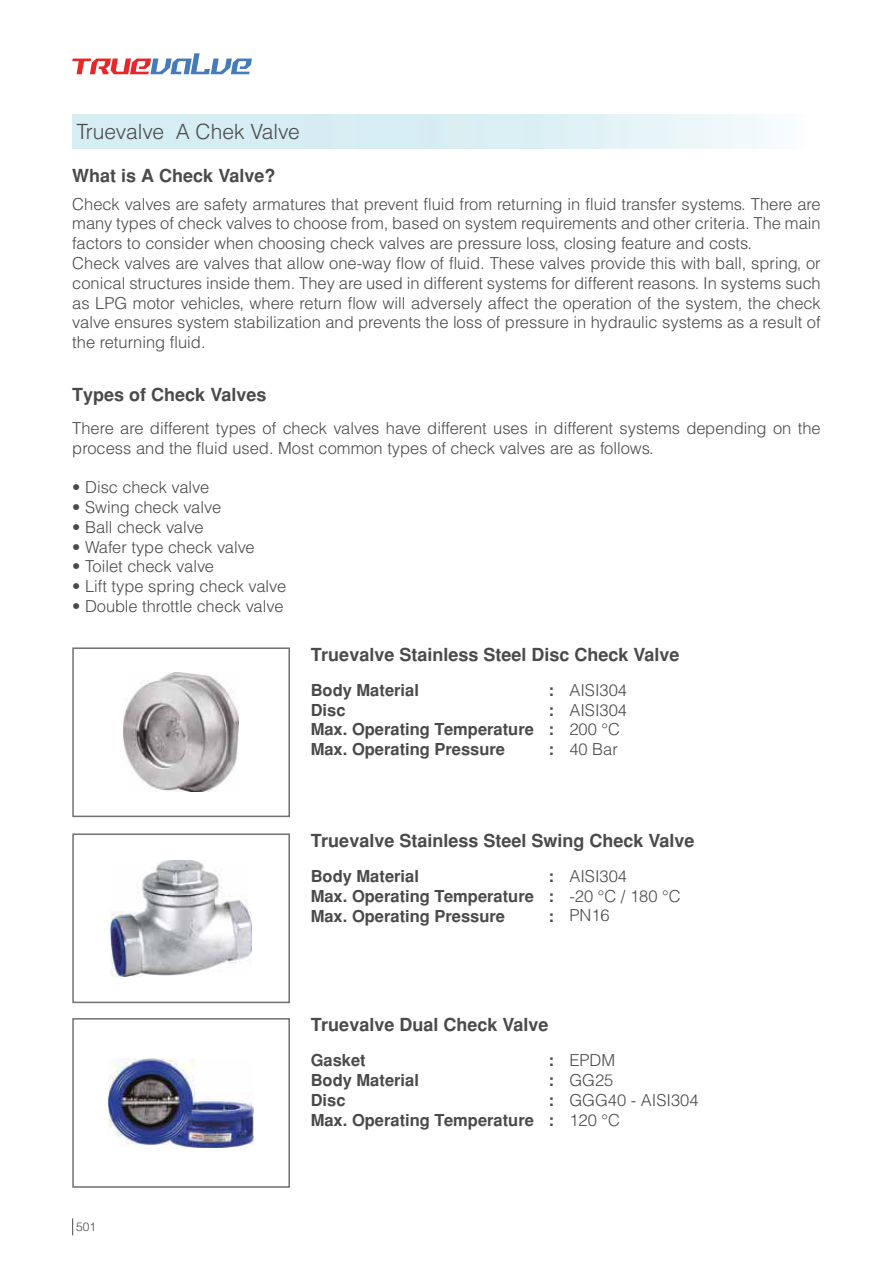
<style>
.page{position:relative;width:893px;height:1263px;background:#fff}
.page>*{position:absolute;margin:0;border:0;box-sizing:border-box;transform-origin:0 0}
.t1{font:21px "Helvetica Light Normal Tr";color:#4b4a4a}
.t2{font:700 18px "Helvetica Tr";color:#4b4a4a}
.t3{font:16.5px/19.8px "Helvetica Light Normal Tr";color:#4b4a4a}
.t4{font:700 16.5px/19.8px "Helvetica Tr";color:#4b4a4a}
.t5{font:12px "Helvetica Light Normal Tr";color:#4b4a4a}
</style>
<div class="page">
<svg style="left:72px;top:1218px;width:1px;height:17px"></svg>
<svg style="left:72px;top:53px;width:180px;height:21px"></svg>
<div style="left:72px;top:115px;width:749px;height:34px;background:linear-gradient(to right,#cce9f0,#f0f9fa)"></div>
<img style="left:124px;top:673px;width:115px;height:119px">
<div style="left:72px;top:647px;width:218px;height:170px;border:2px solid #737373"></div>
<img style="left:110px;top:860px;width:142px;height:116px">
<div style="left:72px;top:833px;width:218px;height:170px;border:2px solid #737373"></div>
<img style="left:109px;top:1058px;width:144px;height:89px">
<div style="left:72px;top:1018px;width:218px;height:170px;border:2px solid #737373"></div>
<p class="t1" style="left:77px;top:122px;width:225px">Truevalve A Chek Valve</p>
<p class="t2" style="left:72px;top:167px;width:205px">What is A Check Valve?</p>
<p class="t3" style="left:72px;top:195px;width:750px">Check valves are safety armatures that prevent fluid from returning in fluid transfer systems. There are many types of check valves to choose from, based on system requirements and other criteria. The main factors to consider when choosing check valves are pressure loss, closing feature and costs.<br>Check valves are valves that allow one-way flow of fluid. These valves provide this with ball, spring, or conical structures inside them. They are used in different systems for different reasons. In systems such as LPG motor vehicles, where return flow will adversely affect the operation of the system, the check valve ensures system stabilization and prevents the loss of pressure in hydraulic systems as a result of the returning fluid.</p>
<p class="t2" style="left:72px;top:386px;width:196px">Types of Check Valves</p>
<p class="t3" style="left:72px;top:419px;width:750px">There are different types of check valves have different uses in different systems depending on the process and the fluid used. Most common types of check valves are as follows.</p>
<p class="t3" style="left:72px;top:479px;width:139px">• Disc check valve</p>
<p class="t3" style="left:72px;top:498px;width:150px">• Swing check valve</p>
<p class="t3" style="left:72px;top:518px;width:133px">• Ball check valve</p>
<p class="t3" style="left:72px;top:538px;width:184px">• Wafer type check valve</p>
<p class="t3" style="left:72px;top:558px;width:143px">• Toilet check valve</p>
<p class="t3" style="left:72px;top:578px;width:216px">• Lift type spring check valve</p>
<p class="t3" style="left:72px;top:597px;width:213px">• Double throttle check valve</p>
<p class="t2" style="left:311px;top:646px;width:370px">Truevalve Stainless Steel Disc Check Valve</p>
<p class="t3" style="left:569px;top:681px;width:59px">AISI304<br>AISI304<br>200 °C<br>40 Bar</p>
<p class="t4" style="left:311px;top:681px;width:225px">Body Material<br>Disc<br>Max. Operating Temperature<br>Max. Operating Pressure</p>
<p class="t4" style="left:549px;top:681px;width:7px;text-align:justify">: : : :</p>
<p class="t2" style="left:311px;top:832px;width:385px">Truevalve Stainless Steel Swing Check Valve</p>
<p class="t3" style="left:569px;top:867px;width:113px">AISI304<br>-20 °C / 180 °C<br>PN16</p>
<p class="t4" style="left:311px;top:867px;width:225px">Body Material<br>Max. Operating Temperature<br>Max. Operating Pressure</p>
<p class="t4" style="left:549px;top:867px;width:7px;text-align:justify">: : :</p>
<p class="t5" style="left:76px;top:1221px;width:22px">501</p>
<p class="t2" style="left:311px;top:1016px;width:239px">Truevalve Dual Check Valve</p>
<p class="t4" style="left:311px;top:1051px;width:225px">Gasket<br>Body Material<br>Disc<br>Max. Operating Temperature</p>
<p class="t4" style="left:549px;top:1051px;width:7px;text-align:justify">: : : :</p>
<p class="t3" style="left:569px;top:1052px;width:131px">EPDM<br>GG25<br>GGG40 - AISI304<br>120 °C</p>
</div>
